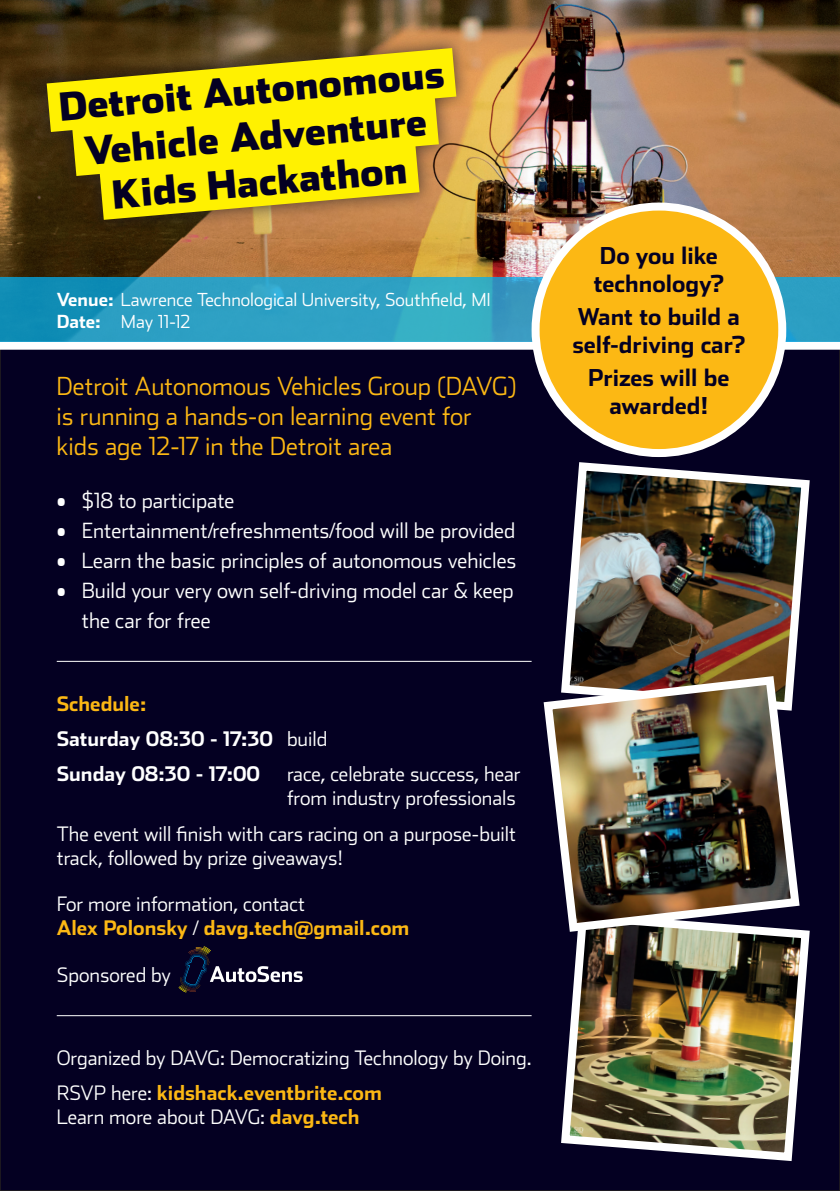
<style>
.page{position:relative;width:840px;height:1191px;background:#fff}
.page>*{position:absolute;margin:0;border:0;box-sizing:border-box;transform-origin:0 0}
.t1{font:900 38.4px/46px "Stainless";color:#040022;text-align:center}
.t2{font:300 25px/30px "Stainless";color:#fcb814}
.t3{font:700 23.2px/27.8px "Stainless";color:#040022}
.t4{font:300 21px/30px "Stainless";color:#fff}
.t5{font:300 20px/24px "Stainless";color:#fff}
.t6{font:700 20px/24px "Stainless";color:#fcb814}
.t7{font:700 20px/35.4px "Stainless";color:#fff}
.t8{font:300 18px/21.6px "Stainless";color:#fff}
.s1{font-weight:700}
.s2{color:#fcb814}
.s3{font-weight:300}
.s4{font-weight:300;color:#fff}
.s5{font-weight:700;color:#fcb814}
</style>
<div class="page">
<div style="left:0;top:0;width:839px;height:1190px;background:#040022"></div>
<img style="left:0;top:0;width:839px;height:350px">
<img style="left:561px;top:930px;width:249px;height:231px">
<img style="left:562px;top:462px;width:248px;height:209px">
<img style="left:543px;top:671px;width:260px;height:265px">
<svg style="left:178px;top:946px;width:124px;height:46px"></svg>
<hr style="left:57px;top:661px;width:474px;height:1px;background:#fff">
<hr style="left:57px;top:1015px;width:474px;height:1px;background:#fff">
<svg style="left:0;top:277px;width:839px;height:65px;background:#2b9ec1"></svg>
<div style="left:535px;top:206px;width:246px;height:247px;background:#fcb814;border-radius:50%"></div>
<div style="left:531px;top:202px;width:254px;height:255px;border:8px solid #fff;border-radius:50%"></div>
<svg style="left:0;top:20px;width:506px;height:140px;background:#785c24"></svg>
<svg style="left:21px;top:67px;width:468px;height:137px;background:#d1bd0d"></svg>
<svg style="left:49px;top:115px;width:421px;height:133px;background:#d0b517"></svg>
<h1 class="t1" style="left:57px;top:83px;width:388px;rotate:-5deg">Detroit Autonomous<br>Vehicle Adventure<br>Kids Hackathon</h1>
<p class="t8" style="left:57px;top:288px;width:435px"><span class="s1">Venue:</span> Lawrence Technological University, Southfield, MI<br><span class="s1">Date:</span> May 11-12</p>
<p class="t2" style="left:57px;top:371px;width:461px">Detroit Autonomous Vehicles Group (DAVG) is running a hands-on learning event for kids age 12-17 in the Detroit area</p>
<p class="t4" style="left:57px;top:485px;width:179px">• $18 to participate</p>
<p class="t4" style="left:57px;top:515px;width:460px">• Entertainment/refreshments/food will be provided</p>
<p class="t4" style="left:57px;top:545px;width:461px">• Learn the basic principles of autonomous vehicles</p>
<p class="t4" style="left:82px;top:575px;width:433px;text-indent:-25px">• Build your very own self-driving model car &amp; keep the car for free</p>
<p class="t7" style="left:57px;top:685px;width:272px"><span class="s2">Schedule:<br></span>Saturday 08:30 - 17:30 <span class="s3">build<br></span>Sunday 08:30 - 17:00</p>
<p class="t5" style="left:287px;top:762px;width:235px">race, celebrate success, hear from industry professionals</p>
<p class="t5" style="left:57px;top:821px;width:460px">The event will finish with cars racing on a purpose-built track, followed by prize giveaways!</p>
<p class="t6" style="left:57px;top:891px;width:354px"><span class="s4">For more information, contact<br></span>Alex Polonsky <span class="s4">/</span> davg.tech@gmail.com</p>
<p class="t5" style="left:57px;top:962px;width:116px">Sponsored by</p>
<p class="t5" style="left:57px;top:1040px;width:476px;line-height:35.4px">Organized by DAVG: Democratizing Technology by Doing.<br>RSVP here: <span class="s5">kidshack.eventbrite.com</span></p>
<p class="t5" style="left:57px;top:1105px;width:304px">Learn more about DAVG: <span class="s5">davg.tech</span></p>
<p class="t3" style="left:593px;top:241px;width:132px">Do you like technology?</p>
<p class="t3" style="left:572px;top:302px;width:174px">Want to build a self-driving car?</p>
<p class="t3" style="left:588px;top:363px;width:143px;text-align:center">Prizes will be awarded!</p>
</div>
